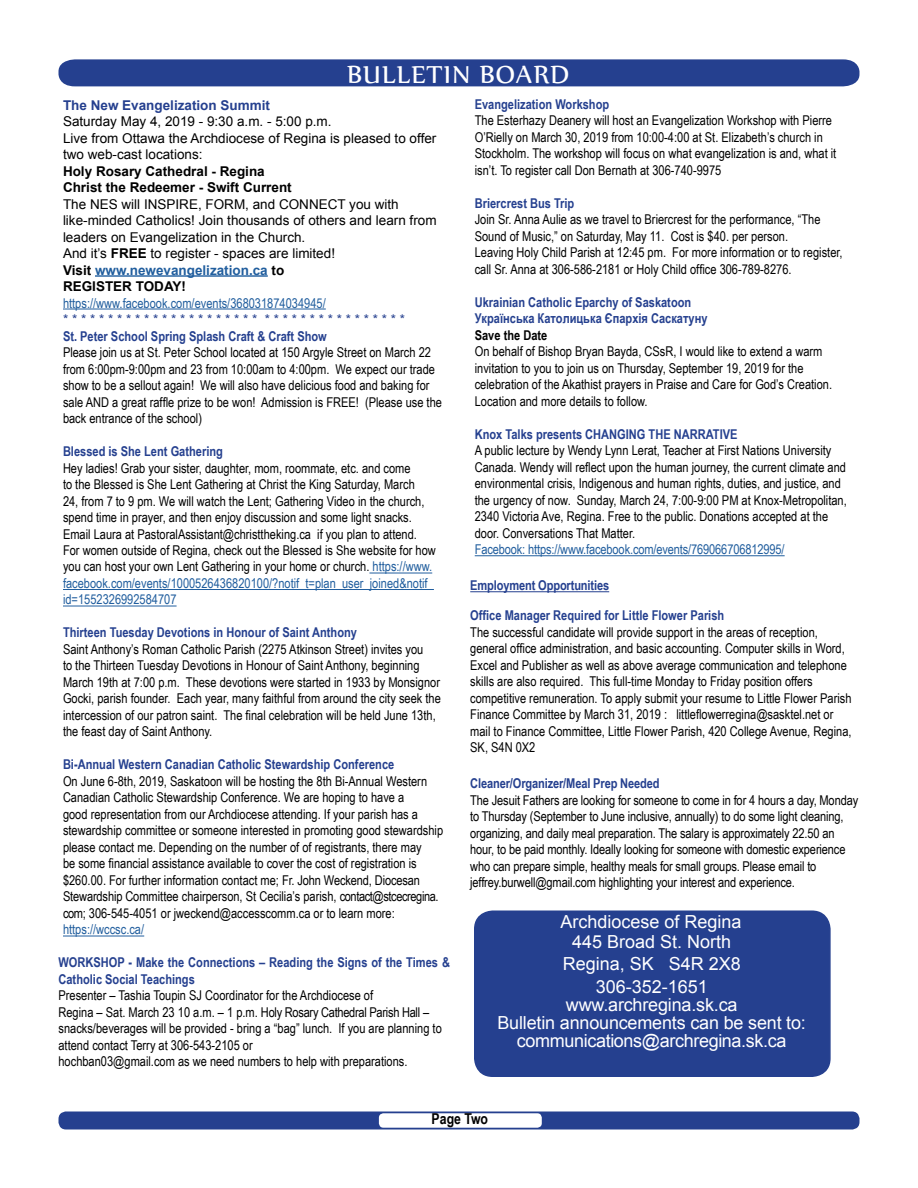
<style>
.page{position:relative;width:918px;height:1188px;background:#fff}
.page>*{position:absolute;margin:0;border:0;box-sizing:border-box;transform-origin:0 0}
.t1{font:30px "Nyala";letter-spacing:.04em;color:#fff}
.t2{font:18px/18px "Arial";letter-spacing:-.01em;color:#fff;text-align:center}
.t3{font:700 15px "Arial Narrow";color:#000}
.t4{font:13.5px/16.5px "Arial Narrow";color:#000}
.t5{font:700 13.5px/16.5px "Arial Narrow";color:#25408f}
.t6{font:13.5px/16.5px "Arial";color:#000}
.t7{font:13.5px "Arial Narrow";color:#215e9e}
.t8{font:700 13.5px/16.5px "Arial";color:#000}
.t9{font:13.5px "Arial";color:#25408f}
.t10{font:700 13.5px "Arial";color:#25408f}
.t11{font:700 13.5px "Arial Narrow";color:#000}
.s1{font-weight:700}
.s2{font-weight:700;color:#215e9e}
.s3{color:#215e9e}
</style>
<div class="page">
<div style="left:58px;top:1112px;width:802px;height:18px;background:#25408f;border-radius:8px"></div>
<div style="left:379px;top:1113px;width:163px;height:15px;background:#fff;border-radius:5px"></div>
<div style="left:58px;top:59px;width:801px;height:27px;background:#25408f"></div>
<hr style="left:475px;top:555px;width:310px;height:1px;background:#215e9e">
<hr style="left:470px;top:591px;width:139px;height:1px;background:#25408f">
<hr style="left:95px;top:275px;width:173px;height:2px;background:#215e9e">
<hr style="left:63px;top:309px;width:263px;height:1px;background:#215e9e">
<hr style="left:369px;top:573px;width:63px;height:1px;background:#215e9e">
<hr style="left:63px;top:589px;width:371px;height:1px;background:#215e9e">
<hr style="left:63px;top:606px;width:114px;height:1px;background:#215e9e">
<hr style="left:63px;top:936px;width:81px;height:1px;background:#215e9e">
<div style="left:475px;top:911px;width:355px;height:165px;background:#25408f;border-radius:18px"></div>
<div style="left:474px;top:910px;width:357px;height:167px;border:2px solid #25408f;border-radius:18px"></div>
<h1 class="t1" style="left:347px;top:57px;width:224px">BULLETIN BOARD</h1>
<p class="t5" style="left:475px;top:95px;width:136px">Evangelization Workshop</p>
<p class="t4" style="left:475px;top:112px;width:363px">The Esterhazy Deanery will host an Evangelization Workshop with Pierre O’Rielly on March 30, 2019 from 10:00-4:00 at St. Elizabeth’s church in Stockholm. The workshop will focus on what evangelization is and, what it isn’t. To register call Don Bernath at 306-740-9975</p>
<p class="t5" style="left:475px;top:194px;width:101px">Briercrest Bus Trip</p>
<p class="t4" style="left:475px;top:211px;width:369px">Join Sr. Anna Aulie as we travel to Briercrest for the performance, “The Sound of Music,” on Saturday, May 11. Cost is $40. per person.<br>Leaving Holy Child Parish at 12:45 pm. For more information or to register, call Sr. Anna at 306-586-2181 or Holy Child office 306-789-8276.</p>
<p class="t5" style="left:475px;top:293px;width:234px">Ukrainian Catholic Eparchy of Saskatoon<br>Українська Католицька Єпархія Саcкатуну</p>
<p class="t11" style="left:475px;top:325px;width:74px">Save the Date</p>
<p class="t4" style="left:475px;top:343px;width:359px">On behalf of Bishop Bryan Bayda, CSsR, I would like to extend a warm invitation to you to join us on Thursday, September 19, 2019 for the celebration of the Akathist prayers in Praise and Care for God’s Creation.<br>Location and more details to follow.</p>
<p class="t5" style="left:475px;top:425px;width:264px">Knox Talks presents CHANGING THE NARRATIVE</p>
<p class="t4" style="left:475px;top:442px;width:374px">A public lecture by Wendy Lynn Lerat, Teacher at First Nations University Canada. Wendy will reflect upon the human journey, the current climate and environmental crisis, Indigenous and human rights, duties, and justice, and the urgency of now. Sunday, March 24, 7:00-9:00 PM at Knox-Metropolitan, 2340 Victoria Ave, Regina. Free to the public. Donations accepted at the door. Conversations That Matter.</p>
<p class="t7" style="left:475px;top:540px;width:311px">Facebook: https://www.facebook.com/events/769066706812995/</p>
<p class="t5" style="left:470px;top:577px;width:140px">Employment Opportunities</p>
<p class="t5" style="left:470px;top:607px;width:256px">Office Manager Required for Little Flower Parish</p>
<p class="t4" style="left:470px;top:623px;width:383px">The successful candidate will provide support in the areas of reception, general office administration, and basic accounting. Computer skills in Word, Excel and Publisher as well as above average communication and telephone skills are also required. This full-time Monday to Friday position offers competitive remuneration. To apply submit your resume to Little Flower Parish Finance Committee by March 31, 2019 : littleflowerregina@sasktel.net or mail to Finance Committee, Little Flower Parish, 420 College Avenue, Regina, SK, S4N 0X2</p>
<p class="t5" style="left:470px;top:775px;width:191px">Cleaner/Organizer/Meal Prep Needed</p>
<p class="t4" style="left:470px;top:791px;width:390px">The Jesuit Fathers are looking for someone to come in for 4 hours a day, Monday to Thursday (September to June inclusive, annually) to do some light cleaning, organizing, and daily meal preparation. The salary is approximately 22.50 an hour, to be paid monthly. Ideally looking for someone with domestic experience who can prepare simple, healthy meals for small groups. Please email to jeffrey.burwell@gmail.com highlighting your interest and experience.</p>
<p class="t10" style="left:63px;top:96px;width:209px">The New Evangelization Summit</p>
<p class="t6" style="left:63px;top:113px;width:375px">Saturday May 4, 2019 - 9:30 a.m. - 5:00 p.m.<br>Live from Ottawa the Archdiocese of Regina is pleased to offer two web-cast locations:</p>
<p class="t8" style="left:63px;top:163px;width:230px">Holy Rosary Cathedral - Regina<br>Christ the Redeemer - Swift Current</p>
<p class="t6" style="left:63px;top:196px;width:375px">The NES will INSPIRE, FORM, and CONNECT you with like-minded Catholics! Join thousands of others and learn from leaders on Evangelization in the Church.<br>And it’s <span class="s1">FREE</span> to register - spaces are limited!<br><span class="s1">Visit</span> <span class="s2">www.newevangelization.ca</span> <span class="s1">to<br>REGISTER TODAY!</span></p>
<p class="t7" style="left:63px;top:293px;width:264px">https://www.facebook.com/events/368031874034945/</p>
<p class="t9" style="left:63px;top:310px;width:344px">* * * * * * * * * * * * * * * * * * * * * * * * * * * * * * * * * * * * * *</p>
<p class="t5" style="left:63px;top:327px;width:265px">St. Peter School Spring Splash Craft &amp; Craft Show</p>
<p class="t4" style="left:63px;top:344px;width:381px">Please join us at St. Peter School located at 150 Argyle Street on March 22 from 6:00pm-9:00pm and 23 from 10:00am to 4:00pm. We expect our trade show to be a sellout again! We will also have delicious food and baking for sale AND a great raffle prize to be won! Admission is FREE! (Please use the back entrance of the school)</p>
<p class="t5" style="left:63px;top:442px;width:161px">Blessed is She Lent Gathering</p>
<p class="t4" style="left:63px;top:459px;width:374px">Hey ladies! Grab your sister, daughter, mom, roommate, etc. and come<br>to the Blessed is She Lent Gathering at Christ the King Saturday, March<br>24, from 7 to 9 pm. We will watch the Lent; Gathering Video in the church, spend time in prayer, and then enjoy discussion and some light snacks.<br>Email Laura at PastoralAssistant@christtheking.ca if you plan to attend.<br>For women outside of Regina, check out the Blessed is She website for how you can host your own Lent Gathering in your home or church. <span class="s3">https://www. facebook.com/events/1000526436820100/?notif_t=plan_user_joined&amp;notif_ id=1552326992584707</span></p>
<p class="t5" style="left:63px;top:624px;width:296px">Thirteen Tuesday Devotions in Honour of Saint Anthony</p>
<p class="t4" style="left:63px;top:640px;width:379px">Saint Anthony’s Roman Catholic Parish (2275 Atkinson Street) invites you<br>to the Thirteen Tuesday Devotions in Honour of Saint Anthony, beginning March 19th at 7:00 p.m. These devotions were started in 1933 by Monsignor Gocki, parish founder. Each year, many faithful from around the city seek the intercession of our patron saint. The final celebration will be held June 13th, the feast day of Saint Anthony.</p>
<p class="t5" style="left:63px;top:756px;width:333px">Bi-Annual Western Canadian Catholic Stewardship Conference</p>
<p class="t4" style="left:63px;top:772px;width:382px">On June 6-8th, 2019, Saskatoon will be hosting the 8th Bi-Annual Western Canadian Catholic Stewardship Conference. We are hoping to have a<br>good representation from our Archdiocese attending. If your parish has a stewardship committee or someone interested in promoting good stewardship please contact me. Depending on the number of of registrants, there may<br>be some financial assistance available to cover the cost of registration is $260.00. For further information contact me; Fr. John Weckend, Diocesan Stewardship Committee chairperson, St Cecilia’s parish, contact@stcecregina. com; 306-545-4051 or jweckend@accesscomm.ca or to learn more:</p>
<p class="t7" style="left:63px;top:920px;width:83px">https://wccsc.ca/</p>
<p class="t5" style="left:59px;top:954px;width:393px">WORKSHOP - Make the Connections – Reading the Signs of the Times &amp;<br>Catholic Social Teachings</p>
<p class="t4" style="left:59px;top:987px;width:385px">Presenter – Tashia Toupin SJ Coordinator for the Archdiocese of<br>Regina – Sat. March 23 10 a.m. – 1 p.m. Holy Rosary Cathedral Parish Hall – snacks/beverages will be provided - bring a “bag” lunch. If you are planning to attend contact Terry at 306-543-2105 or<br>hochban03@gmail.com as we need numbers to help with preparations.</p>
<h2 class="t2" style="left:560px;top:912px;width:183px;line-height:19.5px">Archdiocese of Regina<br>445 Broad St. North</h2>
<h2 class="t2" style="left:563px;top:953px;width:180px;line-height:22.5px">Regina, SK S4R 2X8<br>306-352-1651</h2>
<h2 class="t2" style="left:497px;top:995px;width:310px">www.archregina.sk.ca<br>Bulletin announcements can be sent to: communications@archregina.sk.ca</h2>
<p class="t3" style="left:432px;top:1108px;width:58px">Page Two</p>
</div>
